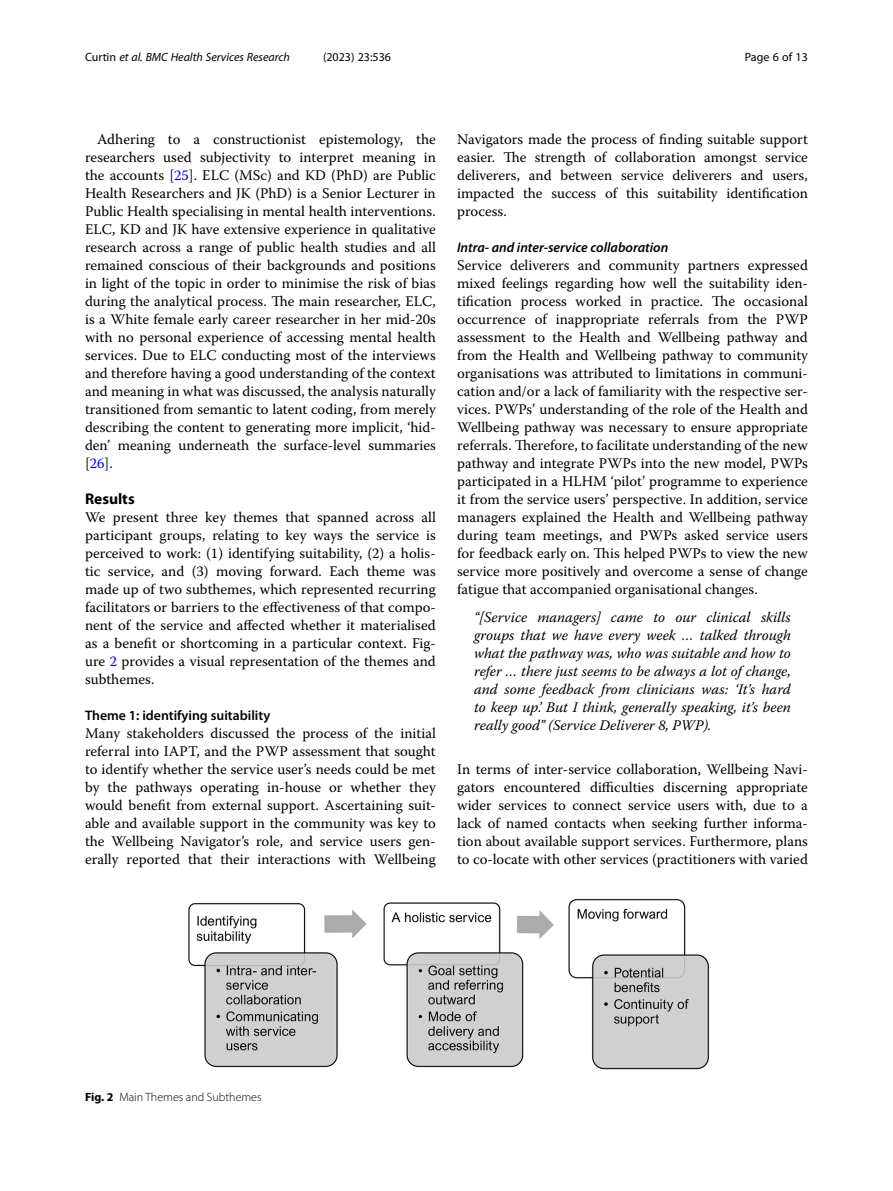
<style>
.page{position:relative;width:893px;height:1191px;background:#fff}
.page>*{position:absolute;margin:0;border:0;box-sizing:border-box;transform-origin:0 0}
.Head_1{font:700 15.45px "Myriad Pro";color:#000}
.Body_Text{font:14.7px/18px "Warnock Pro";color:#000;text-align:justify}
.Body_Text_Indent{font:14.7px/18px "Warnock Pro";color:#000;text-align:justify}
.Block_Quote{font:italic 14.7px/18px "Warnock Pro";color:#000;text-align:justify}
.Head_3{font:italic 600 13.8px "Myriad Pro";color:#000}
.Head_2{font:600 13.8px "Myriad Pro";color:#000}
.t1{font:italic 12px "Myriad Pro";color:#000}
.Figure_Caption{font:300 12px "Myriad Pro";color:#000}
.t2{font:12px "Myriad Pro";color:#000}
.s1{font-style:normal}
.s2{color:#00f}
.s3{font-weight:700}
</style>
<div class="page">
<img style="left:188px;top:899px;width:521px;height:171px">
<p class="t1" style="left:85px;top:50px;width:206px"><span class="s1">Curtin</span> et al. BMC Health Services Research</p>
<p class="t2" style="left:323px;top:50px;width:70px">(2023) 23:536</p>
<p class="t2" style="left:745px;top:50px;width:65px">Page 6 of 13</p>
<p class="Body_Text_Indent" style="left:85px;top:130px;width:352px;text-indent:12px">Adhering to a constructionist epistemology, the researchers used subjectivity to interpret meaning in the accounts [<span class="s2">25</span>]. ELC (MSc) and KD (PhD) are Public Health Researchers and JK (PhD) is a Senior Lecturer in Public Health specialising in mental health interventions.<br>ELC, KD and JK have extensive experience in qualitative research across a range of public health studies and all remained conscious of their backgrounds and positions in light of the topic in order to minimise the risk of bias during the analytical process. The main researcher, ELC, is a White female early career researcher in her mid-20s with no personal experience of accessing mental health services. Due to ELC conducting most of the interviews and therefore having a good understanding of the context and meaning in what was discussed, the analysis naturally transitioned from semantic to latent coding, from merely describing the content to generating more implicit, ‘hid&shy;den’ meaning underneath the surface-level summaries [<span class="s2">26</span>].</p>
<p class="Head_1" style="left:85px;top:489px;width:51px">Results</p>
<p class="Body_Text" style="left:85px;top:508px;width:352px">We present three key themes that spanned across all participant groups, relating to key ways the service is perceived to work: (1) identifying suitability, (2) a holis&shy;tic service, and (3) moving forward. Each theme was made up of two subthemes, which represented recurring facilitators or barriers to the effectiveness of that compo&shy;nent of the service and affected whether it materialised as a benefit or shortcoming in a particular context. Fig&shy;ure <span class="s2">2</span> provides a visual representation of the themes and subthemes.</p>
<p class="Head_2" style="left:85px;top:707px;width:187px">Theme 1: identifying suitability</p>
<p class="Body_Text" style="left:85px;top:724px;width:352px">Many stakeholders discussed the process of the initial referral into IAPT, and the PWP assessment that sought to identify whether the service user’s needs could be met by the pathways operating in-house or whether they would benefit from external support. Ascertaining suit&shy;able and available support in the community was key to the Wellbeing Navigator’s role, and service users gen&shy;erally reported that their interactions with Wellbeing</p>
<p class="Body_Text" style="left:457px;top:130px;width:352px">Navigators made the process of finding suitable support easier. The strength of collaboration amongst service deliverers, and between service deliverers and users, impacted the success of this suitability identification process.</p>
<p class="Head_3" style="left:457px;top:239px;width:213px">Intra- and inter-service collaboration</p>
<p class="Body_Text" style="left:457px;top:256px;width:352px">Service deliverers and community partners expressed mixed feelings regarding how well the suitability iden&shy;tification process worked in practice. The occasional occurrence of inappropriate referrals from the PWP assessment to the Health and Wellbeing pathway and from the Health and Wellbeing pathway to community organisations was attributed to limitations in communi&shy;cation and/or a lack of familiarity with the respective ser&shy;vices. PWPs’ understanding of the role of the Health and Wellbeing pathway was necessary to ensure appropriate referrals. Therefore, to facilitate understanding of the new pathway and integrate PWPs into the new model, PWPs participated in a HLHM ‘pilot’ programme to experience it from the service users’ perspective. In addition, service managers explained the Health and Wellbeing pathway during team meetings, and PWPs asked service users for feedback early on. This helped PWPs to view the new service more positively and overcome a sense of change fatigue that accompanied organisational changes.</p>
<p class="Block_Quote" style="left:474px;top:607px;width:318px">“[Service managers] came to our clinical skills groups that we have every week … talked through what the pathway was, who was suitable and how to refer … there just seems to be always a lot of change, and some feedback from clinicians was: ‘It’s hard to keep up.’ But I think, generally speaking, it’s been really good” (Service Deliverer 8, PWP).</p>
<p class="Body_Text" style="left:457px;top:760px;width:352px">In terms of inter-service collaboration, Wellbeing Navi&shy;gators encountered difficulties discerning appropriate wider services to connect service users with, due to a lack of named contacts when seeking further informa&shy;tion about available support services. Furthermore, plans to co-locate with other services (practitioners with varied</p>
<p class="Figure_Caption" style="left:85px;top:1090px;width:178px"><span class="s3">Fig. 2</span> Main Themes and Subthemes</p>
</div>
